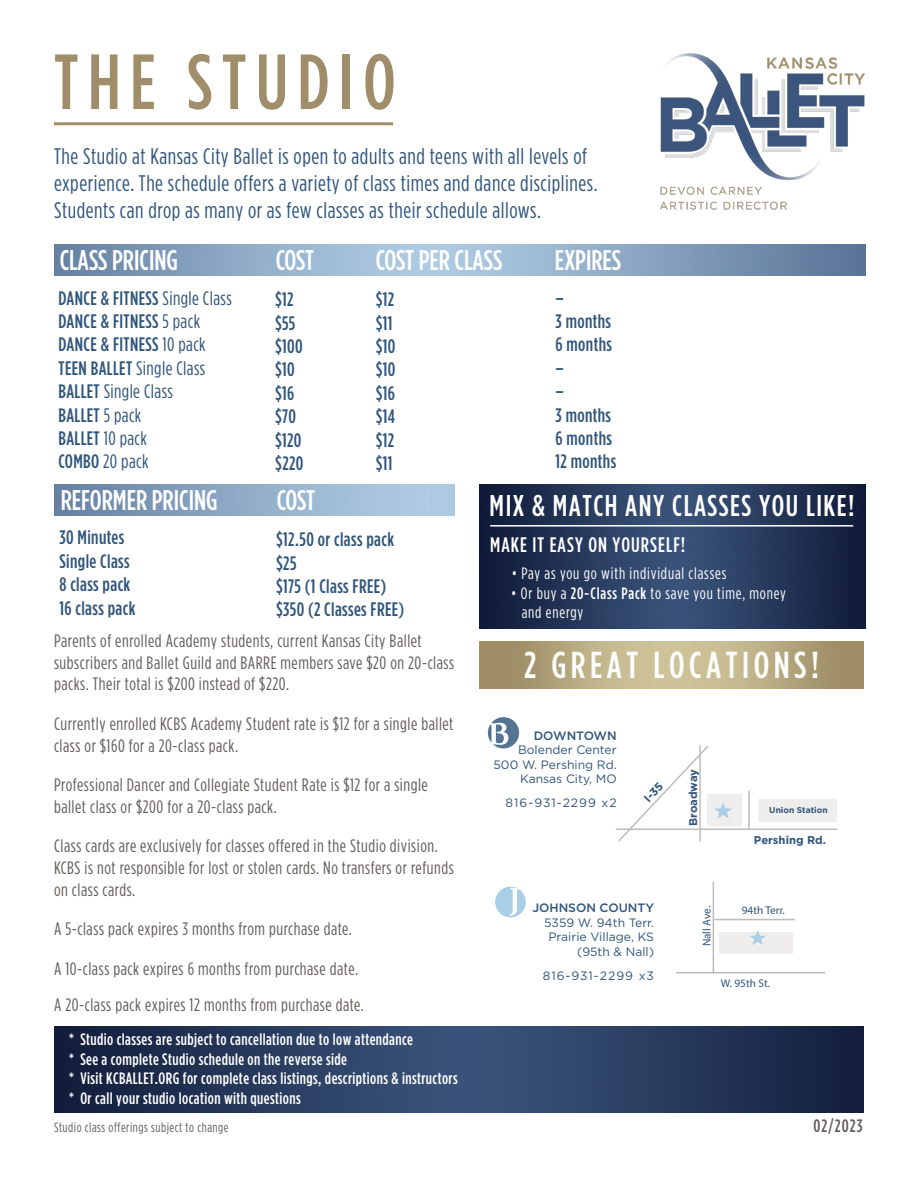
<style>
.page{position:relative;width:918px;height:1188px;background:#fff}
.page>*{position:absolute;margin:0;border:0;box-sizing:border-box;transform-origin:0 0}
.t1{font:500 78px "Gotham Condensed";letter-spacing:.12em;color:#a08d69}
.t2{font:500 37.5px "Gotham Condensed";letter-spacing:.12em;color:#fff}
.t3{font:500 30px "Gotham Condensed";letter-spacing:.05em;color:#fff}
.t4{font:500 28.5px "Gotham Condensed";color:#fff}
.t5{font:22.5px/27px "Gotham Condensed";letter-spacing:.025em;color:#30557c}
.t6{font:500 21px "Gotham Condensed";letter-spacing:.05em;color:#fff}
.t7{font:500 19.5px "Gotham Condensed";letter-spacing:.02em;color:#30557c}
.t8{font:19.5px "Gotham Condensed";letter-spacing:.02em;color:#30557c}
.t9{font:18px/21.6px "Gotham Condensed";letter-spacing:.03em;color:#635d59}
.t10{font:500 18px "Gotham Condensed";letter-spacing:.06em;color:#635d59}
.t11{font:500 16.5px "Gotham Condensed";letter-spacing:.025em;color:#fff}
.t12{font:16.5px/19.8px "Gotham Condensed";letter-spacing:.05em;color:#fff}
.t13{font:13.5px "Gotham Condensed";letter-spacing:.04em;color:#635d59}
.t14{font:12.15px "Gotham";color:#30557c}
.t15{font:12.15px "Gotham";letter-spacing:.08em;color:#30557c}
.t16{font:500 12.15px "Gotham";color:#30557c}
.t17{font:11.25px "Myriad Pro";color:#30557c}
.t18{font:700 11.25px "Gotham";color:#30557c}
.t19{font:700 8.4px "Gotham";color:#30557c}
.s1{font-weight:400}
.s2{font-weight:500}
</style>
<div class="page">
<img style="left:54px;top:1026px;width:810px;height:87px">
<img style="left:660px;top:54px;width:204px;height:156px">
<hr style="left:713px;top:882px;width:1px;height:91px;background:#bfbbb9">
<hr style="left:676px;top:972px;width:149px;height:1px;background:#bfbbb9">
<div style="left:719px;top:932px;width:74px;height:22px;background:#f0eded"></div>
<hr style="left:714px;top:919px;width:81px;height:1px;background:#bfbbb9">
<svg style="left:749px;top:930px;width:17px;height:15px"></svg>
<div style="left:495px;top:887px;width:31px;height:30px;background:#abcee7;border-radius:50%"></div>
<svg style="left:510px;top:888px;width:9px;height:28px"></svg>
<div style="left:488px;top:717px;width:31px;height:31px;background:#557393;border-radius:50%"></div>
<svg style="left:489px;top:723px;width:19px;height:22px"></svg>
<hr style="left:616px;top:829px;width:221px;height:1px;background:#bfbbb9">
<div style="left:759px;top:799px;width:78px;height:22px;background:#f0eded"></div>
<hr style="left:748px;top:791px;width:2px;height:39px;background:#bfbbb9">
<div style="left:707px;top:795px;width:35px;height:31px;background:#f0eded"></div>
<svg style="left:617px;top:745px;width:115px;height:97px"></svg>
<hr style="left:54px;top:122px;width:339px;height:3px;background:#a08d69">
<img style="left:54px;top:244px;width:811px;height:32px">
<img style="left:55px;top:484px;width:400px;height:31px">
<img style="left:479px;top:641px;width:385px;height:47px">
<img style="left:479px;top:484px;width:386px;height:145px">
<hr style="left:490px;top:525px;width:363px;height:2px;background:#fff">
<p class="t1" style="left:54px;top:39px;width:343px">THE STUDIO</p>
<p class="t5" style="left:54px;top:143px;width:545px">The Studio at Kansas City Ballet is open to adults and teens with all levels of experience. The schedule offers a variety of class times and dance disciplines.<br>Students can drop as many or as few classes as their schedule allows.</p>
<p class="t4" style="left:60px;top:244px;width:120px">CLASS PRICING</p>
<p class="t4" style="left:276px;top:244px;width:40px">COST</p>
<p class="t4" style="left:376px;top:244px;width:128px">COST PER CLASS</p>
<p class="t4" style="left:555px;top:244px;width:68px">EXPIRES</p>
<p class="t7" style="left:58px;top:287px;width:175px">DANCE &amp; FITNESS <span class="s1">Single Class</span></p>
<p class="t7" style="left:58px;top:310px;width:143px">DANCE &amp; FITNESS <span class="s1">5 pack</span></p>
<p class="t7" style="left:58px;top:334px;width:149px">DANCE &amp; FITNESS <span class="s1">10 pack</span></p>
<p class="t8" style="left:58px;top:358px;width:148px"><span class="s2">TEEN BALLET</span> Single Class</p>
<p class="t8" style="left:58px;top:381px;width:116px"><span class="s2">BALLET</span> Single Class</p>
<p class="t7" style="left:58px;top:404px;width:84px">BALLET <span class="s1">5 pack</span></p>
<p class="t7" style="left:58px;top:427px;width:90px">BALLET <span class="s1">10 pack</span></p>
<p class="t8" style="left:58px;top:451px;width:92px"><span class="s2">COMBO</span> 20 pack</p>
<p class="t7" style="left:275px;top:289px;width:20px">$12</p>
<p class="t7" style="left:275px;top:312px;width:22px">$55</p>
<p class="t7" style="left:275px;top:335px;width:29px">$100</p>
<p class="t7" style="left:275px;top:359px;width:21px">$10</p>
<p class="t7" style="left:275px;top:382px;width:21px">$16</p>
<p class="t7" style="left:275px;top:406px;width:22px">$70</p>
<p class="t7" style="left:275px;top:429px;width:28px">$120</p>
<p class="t7" style="left:275px;top:452px;width:30px">$220</p>
<p class="t7" style="left:376px;top:289px;width:20px">$12</p>
<p class="t7" style="left:376px;top:312px;width:18px">$11</p>
<p class="t7" style="left:376px;top:335px;width:21px">$10</p>
<p class="t7" style="left:376px;top:359px;width:21px">$10</p>
<p class="t7" style="left:376px;top:382px;width:21px">$16</p>
<p class="t7" style="left:376px;top:406px;width:21px">$14</p>
<p class="t7" style="left:376px;top:429px;width:20px">$12</p>
<p class="t7" style="left:376px;top:452px;width:18px">$11</p>
<p class="t7" style="left:556px;top:287px;width:10px">–</p>
<p class="t7" style="left:556px;top:310px;width:57px">3 months</p>
<p class="t7" style="left:556px;top:334px;width:58px">6 months</p>
<p class="t7" style="left:556px;top:357px;width:10px">–</p>
<p class="t7" style="left:556px;top:381px;width:10px">–</p>
<p class="t7" style="left:556px;top:404px;width:57px">3 months</p>
<p class="t7" style="left:556px;top:427px;width:58px">6 months</p>
<p class="t7" style="left:556px;top:451px;width:62px">12 months</p>
<p class="t4" style="left:61px;top:484px;width:158px">REFORMER PRICING</p>
<p class="t4" style="left:277px;top:484px;width:40px">COST</p>
<p class="t7" style="left:59px;top:527px;width:66px">30 Minutes</p>
<p class="t7" style="left:59px;top:550px;width:72px">Single Class</p>
<p class="t7" style="left:59px;top:574px;width:72px">8 class pack</p>
<p class="t7" style="left:59px;top:597px;width:78px">16 class pack</p>
<p class="t7" style="left:276px;top:529px;width:120px">$12.50 or class pack</p>
<p class="t7" style="left:276px;top:552px;width:22px">$25</p>
<p class="t7" style="left:276px;top:575px;width:112px">$175 (1 Class FREE)</p>
<p class="t7" style="left:276px;top:599px;width:129px">$350 (2 Classes FREE)</p>
<p class="t9" style="left:54px;top:630px;width:402px">Parents of enrolled Academy students, current Kansas City Ballet subscribers and Ballet Guild and BARRE members save $20 on 20-class packs. Their total is $200 instead of $220.</p>
<p class="t9" style="left:54px;top:713px;width:401px">Currently enrolled KCBS Academy Student rate is $12 for a single ballet class or $160 for a 20-class pack.</p>
<p class="t9" style="left:54px;top:774px;width:375px">Professional Dancer and Collegiate Student Rate is $12 for a single ballet class or $200 for a 20-class pack.</p>
<p class="t9" style="left:54px;top:835px;width:401px">Class cards are exclusively for classes offered in the Studio division.<br>KCBS is not responsible for lost or stolen cards. No transfers or refunds on class cards.</p>
<p class="t9" style="left:54px;top:918px;width:299px">A 5-class pack expires 3 months from purchase date.</p>
<p class="t9" style="left:54px;top:957px;width:306px">A 10-class pack expires 6 months from purchase date.</p>
<p class="t9" style="left:54px;top:993px;width:311px">A 20-class pack expires 12 months from purchase date.</p>
<p class="t11" style="left:69px;top:1030px;width:345px">* Studio classes are subject to cancellation due to low attendance</p>
<p class="t11" style="left:69px;top:1050px;width:279px">* See a complete Studio schedule on the reverse side</p>
<p class="t11" style="left:69px;top:1069px;width:390px">* Visit KCBALLET.ORG for complete class listings, descriptions &amp; instructors</p>
<p class="t11" style="left:69px;top:1089px;width:233px">* Or call your studio location with questions</p>
<p class="t3" style="left:490px;top:489px;width:367px">MIX &amp; MATCH ANY CLASSES YOU LIKE!</p>
<p class="t6" style="left:490px;top:533px;width:197px">MAKE IT EASY ON YOURSELF!</p>
<p class="t12" style="left:512px;top:563px;width:216px">• Pay as you go with individual classes</p>
<p class="t12" style="left:522px;top:583px;width:266px;text-indent:-11px">• Or buy a <span class="s2">20-Class Pack</span> to save you time, money and energy</p>
<p class="t2" style="left:524px;top:644px;width:296px">2 GREAT LOCATIONS!</p>
<p class="t16" style="left:534px;top:728px;width:84px">DOWNTOWN</p>
<p class="t14" style="left:518px;top:743px;width:100px">Bolender Center</p>
<p class="t14" style="left:494px;top:758px;width:125px">500 W. Pershing Rd.</p>
<p class="t14" style="left:520px;top:772px;width:98px">Kansas City, MO</p>
<p class="t15" style="left:506px;top:796px;width:113px">816-931-2299 x2</p>
<p class="t18" style="left:641px;top:796px;width:24px;rotate:-47deg">I-35</p>
<p class="t16" style="left:532px;top:901px;width:123px">JOHNSON COUNTY</p>
<p class="t14" style="left:544px;top:916px;width:111px">5359 W. 94th Terr.</p>
<p class="t14" style="left:549px;top:930px;width:107px">Prairie Village, KS</p>
<p class="t14" style="left:577px;top:945px;width:78px">(95th &amp; Nall)</p>
<p class="t15" style="left:543px;top:969px;width:113px">816-931-2299 x3</p>
<p class="t18" style="left:687px;top:826px;width:59px;rotate:-90deg">Broadway</p>
<p class="t19" style="left:769px;top:805px;width:60px">Union Station</p>
<p class="t18" style="left:754px;top:834px;width:74px">Pershing Rd.</p>
<p class="t17" style="left:700px;top:946px;width:42px;rotate:-90deg">Nall Ave.</p>
<p class="t17" style="left:742px;top:903px;width:45px">94th Terr.</p>
<p class="t17" style="left:721px;top:977px;width:51px">W. 95th St.</p>
<p class="t13" style="left:54px;top:1120px;width:176px">Studio class offerings subject to change</p>
<p class="t10" style="left:814px;top:1116px;width:50px">02/2023</p>
</div>
